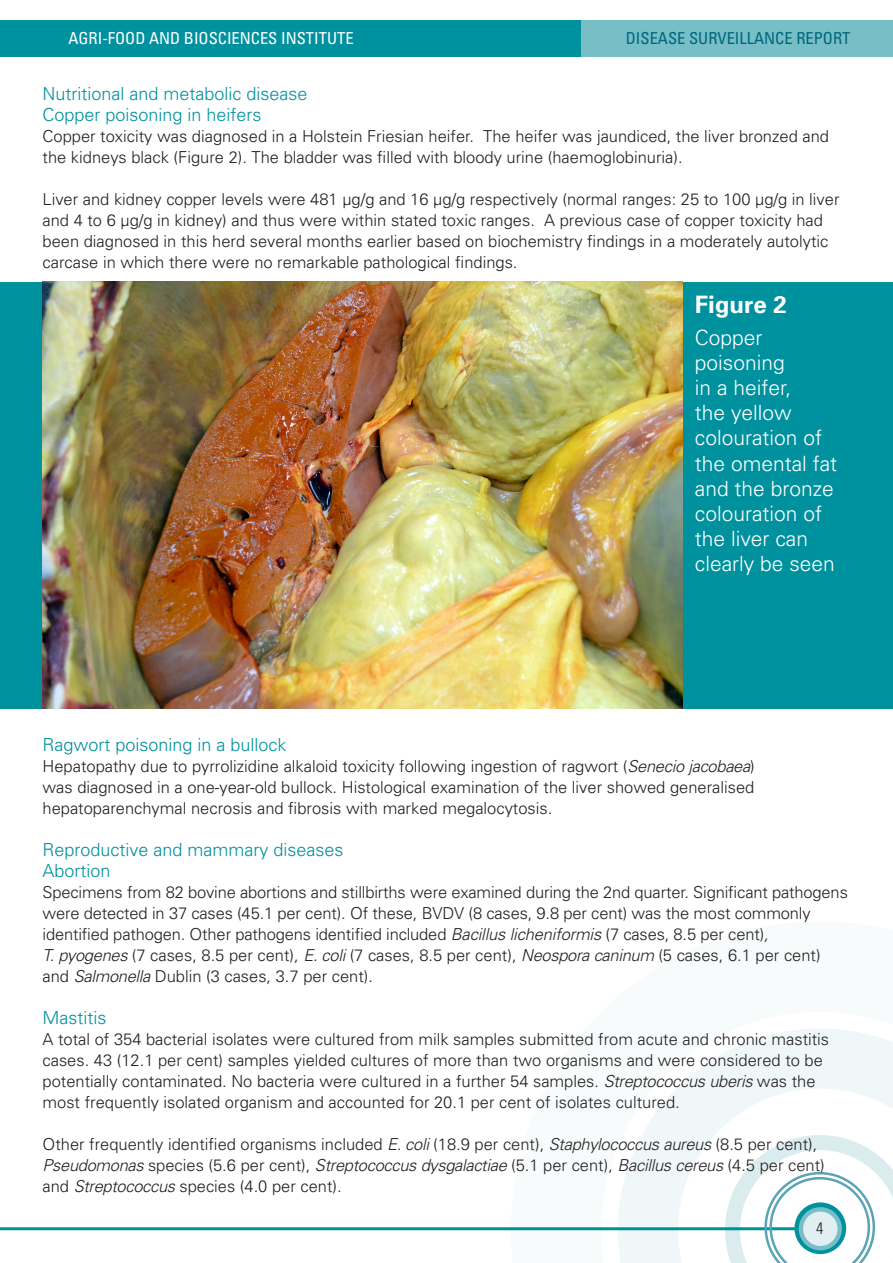
<style>
.page{position:relative;width:893px;height:1263px;background:#fff}
.page>*{position:absolute;margin:0;border:0;box-sizing:border-box;transform-origin:0 0}
.Annotation{font:700 24px "Univers";color:#fff}
.Figure_caption_text{font:300 21px/25.2px "Univers";color:#fff}
.Disease_Headline{font:300 18px "Univers";color:#00919f}
.t1{font:300 16.5px/21px "Univers";color:#231f20}
.t2{font:condensed 16.5px "Univers";color:#fff}
.t3{font:condensed 16.5px "Univers";color:#00677a}
.t4{font:300 condensed 16.5px "Univers";color:#231f20}
.s1{font-style:italic}
</style>
<div class="page">
<svg style="left:511px;top:1029px;width:382px;height:234px"></svg>
<hr style="left:0;top:1227px;width:833px;height:3px;background:#00919f">
<div style="left:0;top:20px;width:582px;height:36px;background:#00919f"></div>
<div style="left:582px;top:20px;width:311px;height:36px;background:#77bec7"></div>
<svg style="left:725px;top:1135px;width:168px;height:128px"></svg>
<div style="left:0;top:282px;width:893px;height:427px;background:#00919f"></div>
<img style="left:43px;top:282px;width:640px;height:427px">
<p class="t2" style="left:68px;top:28px;width:287px">AGRI-FOOD AND BIOSCIENCES INSTITUTE</p>
<p class="t3" style="left:626px;top:28px;width:226px">DISEASE SURVEILLANCE REPORT</p>
<p class="Disease_Headline" style="left:43px;top:82px;width:267px">Nutritional and metabolic disease</p>
<p class="Disease_Headline" style="left:43px;top:103px;width:221px">Copper poisoning in heifers</p>
<p class="t1" style="left:43px;top:125px;width:788px">Copper toxicity was diagnosed in a Holstein Friesian heifer. The heifer was jaundiced, the liver bronzed and the kidneys black (Figure 2). The bladder was filled with bloody urine (haemoglobinuria).</p>
<p class="t1" style="left:43px;top:188px;width:798px">Liver and kidney copper levels were 481 µg/g and 16 µg/g respectively (normal ranges: 25 to 100 µg/g in liver and 4 to 6 µg/g in kidney) and thus were within stated toxic ranges. A previous case of copper toxicity had been diagnosed in this herd several months earlier based on biochemistry findings in a moderately autolytic carcase in which there were no remarkable pathological findings.</p>
<p class="Annotation" style="left:695px;top:289px;width:94px">Figure 2</p>
<p class="Figure_caption_text" style="left:695px;top:324px;width:144px">Copper poisoning<br>in a heifer,<br>the yellow colouration of the omental fat and the bronze colouration of the liver can clearly be seen</p>
<p class="Disease_Headline" style="left:43px;top:733px;width:246px">Ragwort poisoning in a bullock</p>
<p class="t1" style="left:43px;top:755px;width:714px;text-align:justify">Hepatopathy due to pyrrolizidine alkaloid toxicity following ingestion of ragwort (<span class="s1">Senecio jacobaea</span>) was diagnosed in a one-year-old bullock. Histological examination of the liver showed generalised hepatoparenchymal necrosis and fibrosis with marked megalocytosis.</p>
<p class="Disease_Headline" style="left:43px;top:838px;width:303px">Reproductive and mammary diseases</p>
<p class="Disease_Headline" style="left:43px;top:859px;width:70px">Abortion</p>
<p class="t1" style="left:43px;top:881px;width:807px">Specimens from 82 bovine abortions and stillbirths were examined during the 2nd quarter. Significant pathogens were detected in 37 cases (45.1 per cent). Of these, BVDV (8 cases, 9.8 per cent) was the most commonly identified pathogen. Other pathogens identified included <span class="s1">Bacillus licheniformis</span> (7 cases, 8.5 per cent)<span class="s1">,</span></p>
<p class="t1" style="left:43px;top:944px;width:780px"><span class="s1">T. pyogenes</span> (7 cases, 8.5 per cent), <span class="s1">E. coli</span> (7 cases, 8.5 per cent), <span class="s1">Neospora caninum</span> (5 cases, 6.1 per cent) and <span class="s1">Salmonella</span> Dublin (3 cases, 3.7 per cent).</p>
<p class="Disease_Headline" style="left:43px;top:1006px;width:65px">Mastitis</p>
<p class="t1" style="left:43px;top:1028px;width:788px">A total of 354 bacterial isolates were cultured from milk samples submitted from acute and chronic mastitis cases. 43 (12.1 per cent) samples yielded cultures of more than two organisms and were considered to be potentially contaminated. No bacteria were cultured in a further 54 samples. <span class="s1">Streptococcus uberis</span> was the most frequently isolated organism and accounted for 20.1 per cent of isolates cultured.</p>
<p class="t1" style="left:43px;top:1133px;width:784px">Other frequently identified organisms included <span class="s1">E. coli</span> (18.9 per cent), <span class="s1">Staphylococcus aureus</span> (8.5 per cent),<br><span class="s1">Pseudomonas</span> species (5.6 per cent), <span class="s1">Streptococcus dysgalactiae</span> (5.1 per cent), <span class="s1">Bacillus cereus</span> (4.5 per cent) and <span class="s1">Streptococcus</span> species (4.0 per cent).</p>
<p class="t4" style="left:816px;top:1218px;width:9px">4</p>
</div>
